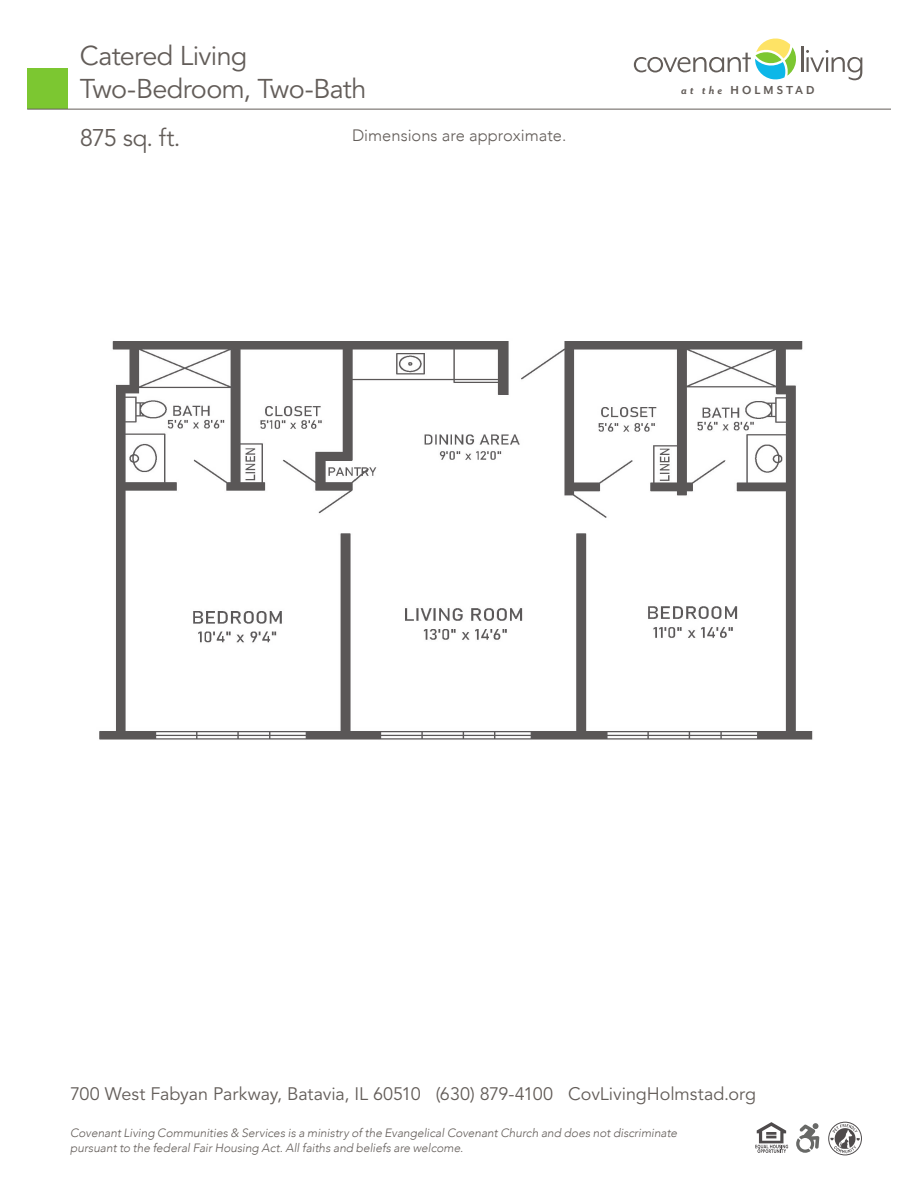
<style>
.page{position:relative;width:918px;height:1188px;background:#fff}
.page>*{position:absolute;margin:0;border:0;box-sizing:border-box;transform-origin:0 0}
.t1{font:27px "Avenir LT Std";letter-spacing:-.025em;color:#635d59}
.t2{font:24px "Avenir LT Std";letter-spacing:-.035em;color:#635d59}
.t3{font:18px "Avenir LT Std";letter-spacing:-.005em;color:#635d59}
.t4{font:300 16.5px "Avenir";color:#635d59}
.t5{font:700 13.35px "Mr Eaves Mod OT";letter-spacing:.24em;color:#635d59;scale:.96 1}
.t6{font:italic 300 12px/15px "Avenir";letter-spacing:-.005em;color:#635d59}
.s1{font-family:"Mr Eaves San OT";font-style:italic}
</style>
<div class="page">
<div style="left:27px;top:69px;width:41px;height:40px;background:#7cc731"></div>
<svg style="left:634px;top:38px;width:162px;height:42px"></svg>
<hr style="left:801px;top:47px;width:2px;height:25px;background:#635d59">
<svg style="left:806px;top:50px;width:56px;height:30px"></svg>
<hr style="left:27px;top:109px;width:864px;height:1px;background:#635d59">
<div style="left:828px;top:1122px;width:34px;height:33px;border:1px solid #231f20;border-radius:50%"></div>
<svg style="left:830px;top:1124px;width:30px;height:29px"></svg>
<svg style="left:796px;top:1123px;width:23px;height:30px"></svg>
<svg style="left:755px;top:1122px;width:33px;height:31px"></svg>
<img style="left:99px;top:341px;width:714px;height:399px">
<p class="t1" style="left:80px;top:40px;width:169px">Catered Living</p>
<p class="t1" style="left:80px;top:73px;width:288px">Two-Bedroom, Two-Bath</p>
<p class="t2" style="left:80px;top:124px;width:102px">875 sq. ft.</p>
<h3 class="t4" style="left:352px;top:126px;width:216px">Dimensions are approximate.</h3>
<p class="t5" style="left:681px;top:83px;width:140px"><span class="s1">at the</span> HOLMSTAD</p>
<h3 class="t3" style="left:70px;top:1083px;width:687px">700 West Fabyan Parkway, Batavia, IL 60510 (630) 879-4100 CovLivingHolmstad.org</h3>
<p class="t6" style="left:70px;top:1125px;width:609px">Covenant Living Communities &amp; Services is a ministry of the Evangelical Covenant Church and does not discriminate pursuant to the federal Fair Housing Act. All faiths and beliefs are welcome.</p>
</div>
